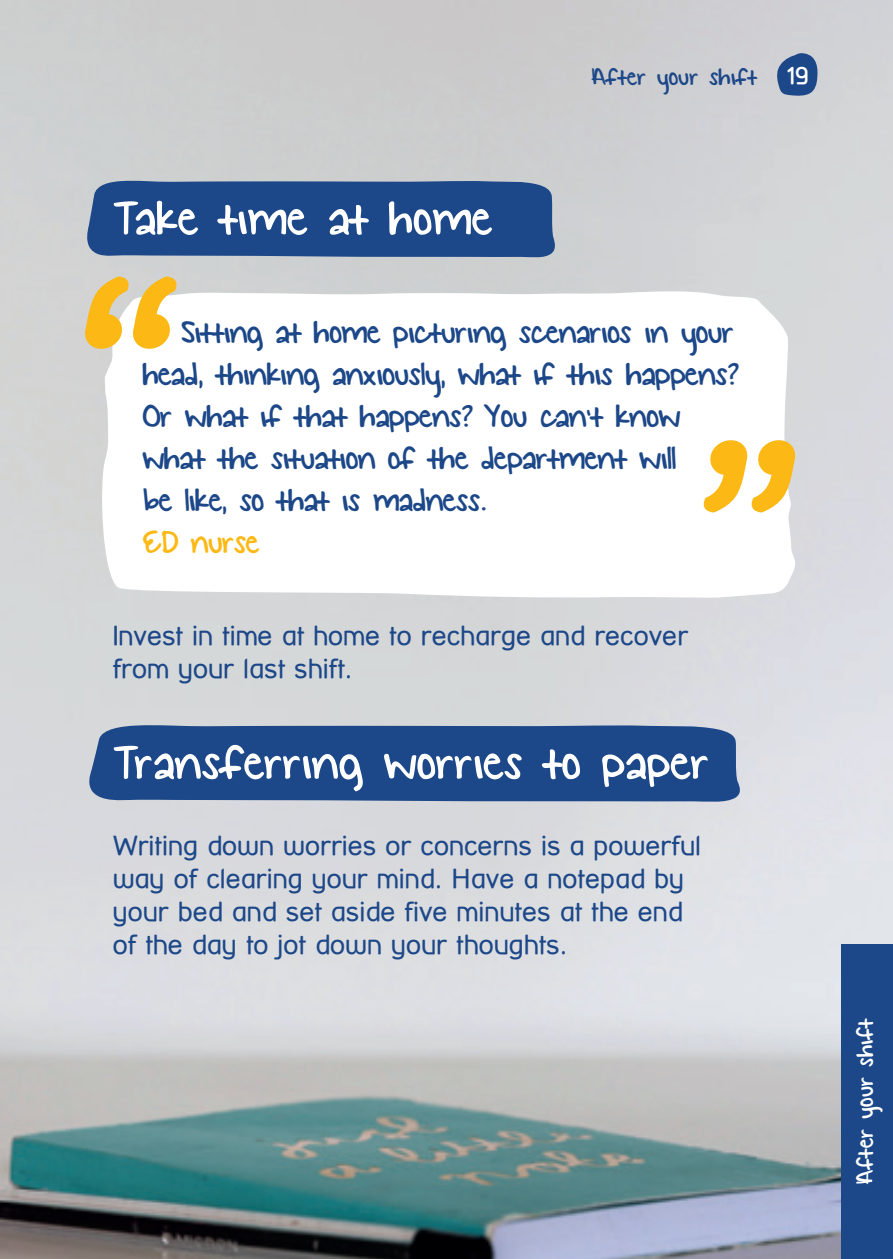
<style>
.page{position:relative;width:893px;height:1259px;background:#fff}
.page>*{position:absolute;margin:0;border:0;box-sizing:border-box;transform-origin:0 0}
.t1{font:54px "KG Small Town Southern Girl";color:#fff}
.t2{font:36px/42px "KG Small Town Southern Girl";letter-spacing:-.02em;color:#1c4788}
.t3{font:36px "KG Small Town Southern Girl";letter-spacing:-.02em;color:#fcb814}
.t4{font:27px/33px "Street Corner";color:#1c4788}
.t5{font:27px "KG Small Town Southern Girl";color:#1c4788}
.t6{font:27px "KG Small Town Southern Girl";color:#fff}
.s1{font-family:"Street Corner";font-weight:700;font-size:24px;color:#fff}
</style>
<div class="page">
<img style="left:0;top:0;width:893px;height:1259px">
<div style="left:842px;top:944px;width:51px;height:315px;background:#1c4788"></div>
<svg style="left:99px;top:289px;width:701px;height:309px"></svg>
<svg style="left:704px;top:440px;width:92px;height:72px"></svg>
<svg style="left:85px;top:276px;width:91px;height:73px"></svg>
<svg style="left:86px;top:180px;width:470px;height:79px;background:#29518d"></svg>
<svg style="left:88px;top:724px;width:654px;height:79px;background:#2a528e"></svg>
<svg style="left:776px;top:52px;width:42px;height:44px;background:#47689a"></svg>
<h1 class="t1" style="left:113px;top:189px;width:381px">Take time at home</h1>
<p class="t5" style="left:591px;top:62px;width:219px">After your shift <span class="s1">19</span></p>
<h2 class="t2" style="left:142px;top:313px;width:599px;text-indent:39px">Sitting at home picturing scenarios in your head, thinking anxiously, what if this happens?<br>Or what if that happens? You can’t know what the situation of the department will<br>be like, so that is madness.</h2>
<h2 class="t3" style="left:142px;top:523px;width:118px">ED nurse</h2>
<p class="t4" style="left:113px;top:619px;width:577px">Invest in time at home to recharge and recover from your last shift.</p>
<h1 class="t1" style="left:113px;top:733px;width:598px">Transferring worries to paper</h1>
<p class="t4" style="left:113px;top:829px;width:590px">Writing down worries or concerns is a powerful way of clearing your mind. Have a notepad by your bed and set aside five minutes at the end of the day to jot down your thoughts.</p>
<p class="t6" style="left:850px;top:1184px;width:169px;rotate:-90deg">After your shift</p>
</div>
